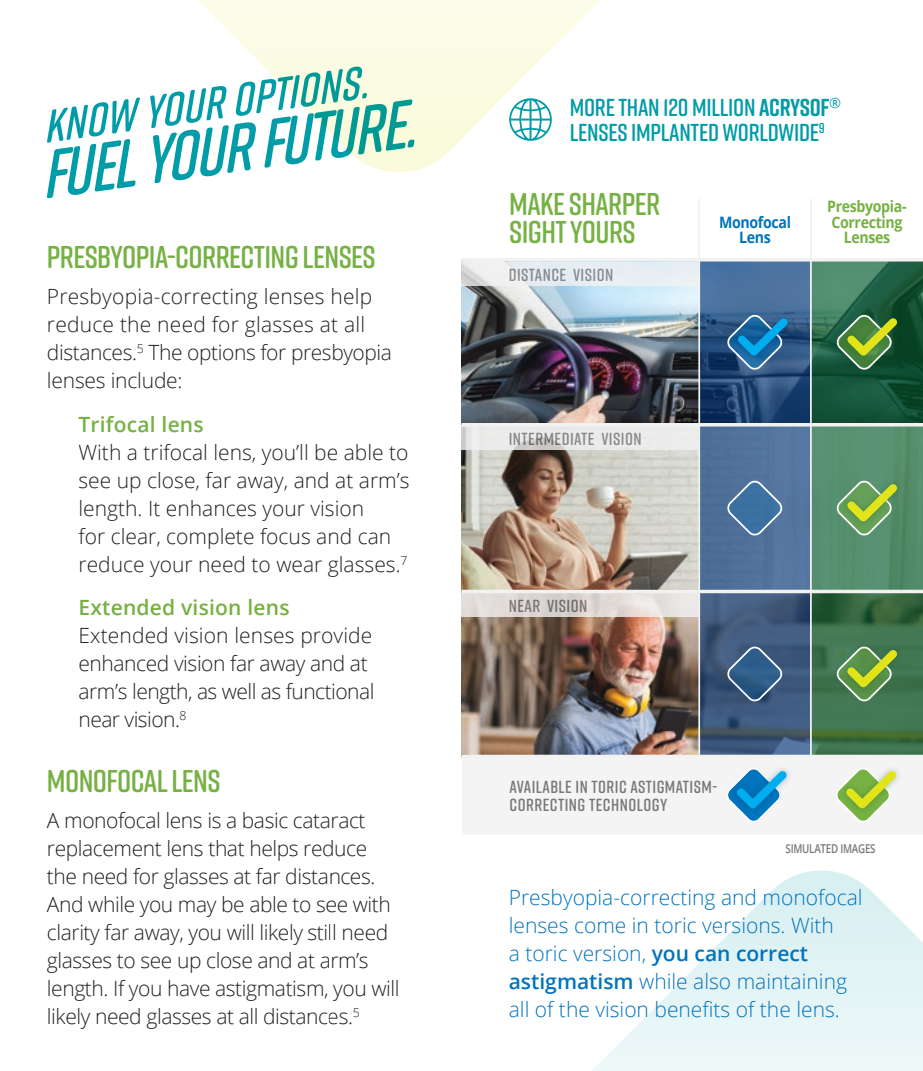
<style>
.page{position:relative;width:923px;height:1071px;background:#fff}
.page>*{position:absolute;margin:0;border:0;box-sizing:border-box;transform-origin:0 0}
.t1{font:italic 600 67.73px "Rift Soft";color:#009ca8}
.t2{font:italic 600 46.02px "Rift Soft";color:#009ca8}
.t3{font:600 31.5px/28px "Rift Soft";letter-spacing:-.02em;color:#76b143}
.t4{font:600 24.5px/24.5px "Rift Soft";letter-spacing:-.01em;color:#009ca8}
.t5{font:300 21px/28px "Open Sans";letter-spacing:-.02em;color:#231f20}
.t6{font:300 21px/28px "Open Sans";color:#0074bc}
.t7{font:300 21px/28px "Open Sans";color:#231f20}
.t8{font:300 21px/28px "Open Sans";letter-spacing:.01em;color:#231f20}
.t9{font:600 21px "Open Sans";letter-spacing:.01em;color:#76b143}
.t10{font:600 17.5px/17.5px "Rift Soft";letter-spacing:.025em;color:#77797b}
.t11{font:700 15.75px/15.8px "Open Sans";letter-spacing:-.025em;color:#76b143;text-align:center;scale:.9 1}
.t12{font:700 15.75px/15.8px "Open Sans";letter-spacing:-.025em;color:#0074bc;text-align:center;scale:.9 1}
.t13{font:600 12.25px "Open Sans";letter-spacing:-.025em;color:#77797b;scale:.8 1}
.s1{font-weight:700}
.s2{font-weight:600}
</style>
<div class="page">
<img style="left:461px;top:262px;width:237px;height:161px">
<img style="left:461px;top:427px;width:237px;height:328px">
<svg style="left:700px;top:262px;width:109px;height:493px;background:#416189"></svg>
<svg style="left:811px;top:262px;width:111px;height:493px;background:#3e7655"></svg>
<svg style="left:461px;top:262px;width:236px;height:24px;background:#e7ecf0"></svg>
<svg style="left:461px;top:427px;width:236px;height:23px;background:#e7e7e6"></svg>
<svg style="left:461px;top:593px;width:237px;height:24px;background:#e0dbd8"></svg>
<div style="left:462px;top:758px;width:460px;height:77px;background:#f2f2f3"></div>
<hr style="left:461px;top:423px;width:461px;height:4px;background:#f2f2f3">
<svg style="left:461px;top:258px;width:461px;height:4px;fill:#f2f2f3"></svg>
<hr style="left:461px;top:590px;width:461px;height:3px;background:#f2f2f3">
<hr style="left:461px;top:755px;width:461px;height:3px;background:#f2f2f3">
<hr style="left:698px;top:199px;width:2px;height:557px;background:#f2f2f3">
<hr style="left:809px;top:199px;width:2px;height:557px;background:#f2f2f3">
<svg style="left:834px;top:311px;width:70px;height:61px;background:#487a3f"></svg>
<svg style="left:198px;top:0;width:402px;height:172px"></svg>
<svg style="left:836px;top:768px;width:63px;height:54px"></svg>
<svg style="left:724px;top:311px;width:70px;height:61px;background:#2f6e9e"></svg>
<svg style="left:727px;top:768px;width:62px;height:54px"></svg>
<svg style="left:592px;top:870px;width:330px;height:201px"></svg>
<svg style="left:834px;top:477px;width:70px;height:61px;background:#73a365"></svg>
<svg style="left:724px;top:481px;width:60px;height:57px;background:#547ca6"></svg>
<svg style="left:834px;top:643px;width:70px;height:61px;background:#659252"></svg>
<svg style="left:724px;top:647px;width:60px;height:57px;background:#43658a"></svg>
<svg style="left:509px;top:98px;width:42px;height:43px"></svg>
<h2 class="t2" style="left:39px;top:95px;width:328px;rotate:-8deg">KNOW YOUR OPTIONS.</h2>
<h1 class="t1" style="left:36px;top:127px;width:378px;rotate:-8deg">Fuel YOUR FUTURE.</h1>
<h3 class="t3" style="left:47px;top:242px;width:330px">PRESBYOPIA-CORRECTING LENSES</h3>
<p class="t8" style="left:47px;top:282px;width:346px">Presbyopia-correcting lenses help reduce the need for glasses at all distances.<sup>5</sup> The options for presbyopia lenses include:</p>
<p class="t9" style="left:78px;top:410px;width:127px">Trifocal lens</p>
<p class="t7" style="left:78px;top:437px;width:332px">With a trifocal lens, you’ll be able to see up close, far away, and at arm’s length. It enhances your vision<br>for clear, complete focus and can reduce your need to wear glasses.<sup>7</sup></p>
<p class="t9" style="left:78px;top:593px;width:213px">Extended vision lens</p>
<p class="t5" style="left:78px;top:621px;width:297px">Extended vision lenses provide enhanced vision far away and at arm’s length, as well as functional near vision.<sup>8</sup></p>
<h3 class="t3" style="left:47px;top:766px;width:175px">MONOFOCAL LENS</h3>
<p class="t5" style="left:47px;top:806px;width:354px">A monofocal lens is a basic cataract replacement lens that helps reduce the need for glasses at far distances.<br>And while you may be able to see with clarity far away, you will likely still need glasses to see up close and at arm’s length. If you have astigmatism, you will likely need glasses at all distances.<sup>5</sup></p>
<p class="t4" style="left:569px;top:95px;width:273px">MORE THAN 120 MILLION <span class="s1">ACRYSOF</span><sup>®<br></sup>LENSES IMPLANTED WORLDWIDE<sup>9</sup></p>
<h3 class="t3" style="left:509px;top:190px;width:152px">MAKE SHARPER<br>SIGHT YOURS</h3>
<p class="t11" style="left:827px;top:198px;width:90px">Presbyopia-<br>Correcting<br>Lenses</p>
<p class="t10" style="left:508px;top:265px;width:106px">DISTANCE VISION</p>
<p class="t12" style="left:719px;top:214px;width:81px">Monofocal<br>Lens</p>
<p class="t10" style="left:508px;top:429px;width:134px">INTERMEDIATE VISION</p>
<p class="t10" style="left:508px;top:596px;width:80px">NEAR VISION</p>
<p class="t10" style="left:509px;top:778px;width:209px">AVAILABLE IN TORIC ASTIGMATISM-<br>CORRECTING TECHNOLOGY</p>
<p class="t13" style="left:785px;top:841px;width:114px">SIMULATED IMAGES</p>
<p class="t6" style="left:508px;top:883px;width:355px">Presbyopia-correcting and monofocal lenses come in toric versions. With<br>a toric version, <span class="s2">you can correct astigmatism</span> while also maintaining all of the vision benefits of the lens.</p>
</div>
